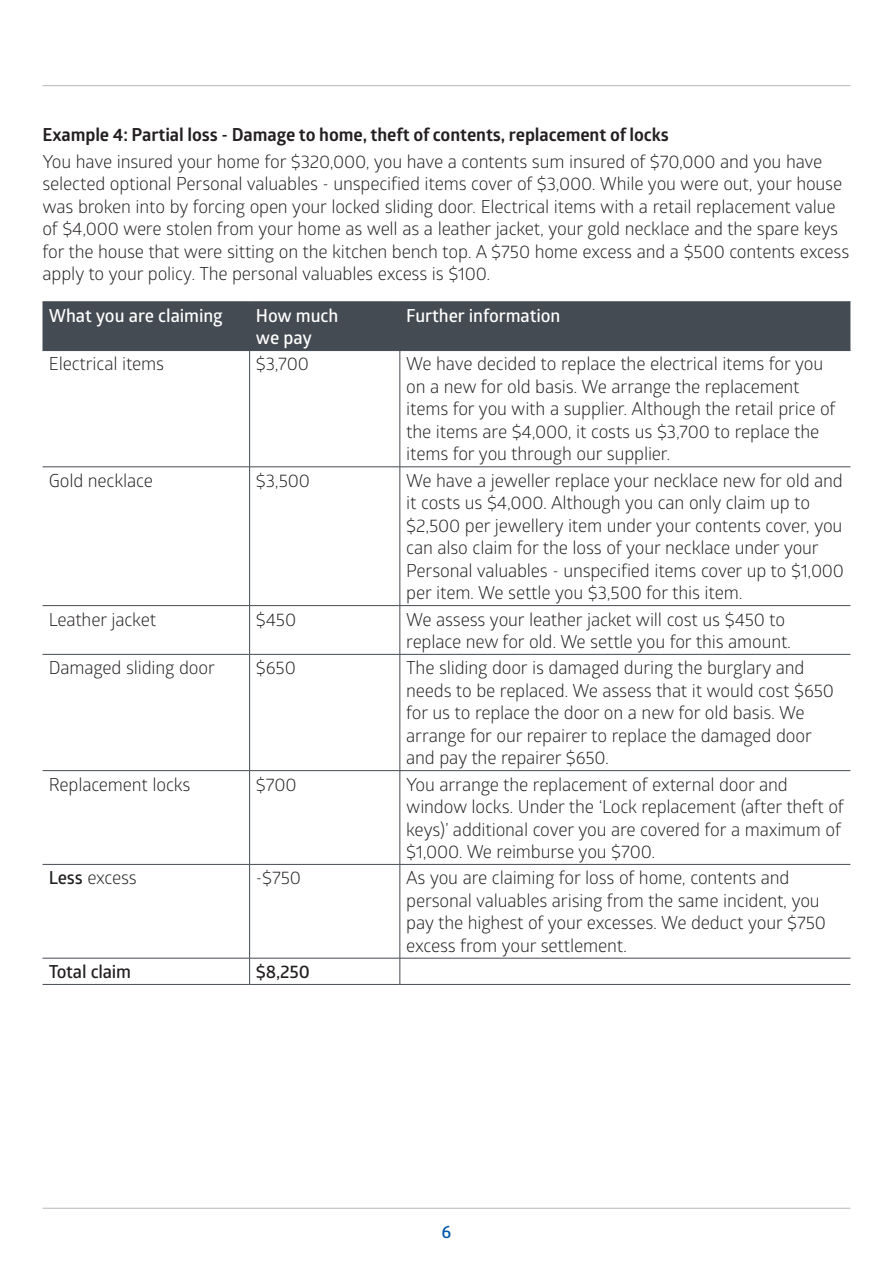
<style>
.page{position:relative;width:893px;height:1263px;background:#fff}
.page>*{position:absolute;margin:0;border:0;box-sizing:border-box;transform-origin:0 0}
.t1{font:18px/22.5px "Glober";letter-spacing:-.01em;color:#231f20}
.t2{font:700 18px "Glober";letter-spacing:-.005em;color:#231f20}
.t3{font:600 18px/22.5px "Glober";letter-spacing:-.005em;color:#fff}
.t4{font:600 18px "Glober";letter-spacing:-.01em;color:#231f20}
.t5{font:600 18px "Glober";color:#0058a9}
.s1{font-weight:600}
</style>
<div class="page">
<hr style="left:43px;top:85px;width:807px;height:1px;background:#bcbec0">
<hr style="left:43px;top:1208px;width:807px;height:1px;background:#bcbec0">
<div style="left:43px;top:303px;width:807px;height:47px;background:#454b52"></div>
<hr style="left:43px;top:302px;width:207px;height:1px;background:#454b52">
<hr style="left:250px;top:302px;width:150px;height:1px;background:#454b52">
<hr style="left:249px;top:302px;width:1px;height:48px;background:#454b52">
<hr style="left:400px;top:302px;width:450px;height:1px;background:#454b52">
<hr style="left:400px;top:302px;width:1px;height:48px;background:#454b52">
<hr style="left:43px;top:350px;width:207px;height:1px;background:#454b52">
<hr style="left:250px;top:350px;width:150px;height:1px;background:#454b52">
<hr style="left:249px;top:351px;width:1px;height:116px;background:#454b52">
<hr style="left:400px;top:350px;width:450px;height:1px;background:#454b52">
<hr style="left:400px;top:351px;width:1px;height:116px;background:#454b52">
<hr style="left:43px;top:467px;width:207px;height:1px;background:#454b52">
<hr style="left:250px;top:467px;width:150px;height:1px;background:#454b52">
<hr style="left:249px;top:467px;width:1px;height:138px;background:#454b52">
<hr style="left:400px;top:467px;width:450px;height:1px;background:#454b52">
<hr style="left:400px;top:467px;width:1px;height:138px;background:#454b52">
<hr style="left:43px;top:605px;width:207px;height:1px;background:#454b52">
<hr style="left:250px;top:605px;width:150px;height:1px;background:#454b52">
<hr style="left:249px;top:606px;width:1px;height:48px;background:#454b52">
<hr style="left:400px;top:605px;width:450px;height:1px;background:#454b52">
<hr style="left:400px;top:606px;width:1px;height:48px;background:#454b52">
<hr style="left:43px;top:654px;width:207px;height:1px;background:#454b52">
<hr style="left:250px;top:654px;width:150px;height:1px;background:#454b52">
<hr style="left:249px;top:654px;width:1px;height:116px;background:#454b52">
<hr style="left:400px;top:654px;width:450px;height:1px;background:#454b52">
<hr style="left:400px;top:654px;width:1px;height:116px;background:#454b52">
<hr style="left:43px;top:770px;width:207px;height:1px;background:#454b52">
<hr style="left:250px;top:770px;width:150px;height:1px;background:#454b52">
<hr style="left:249px;top:771px;width:1px;height:93px;background:#454b52">
<hr style="left:400px;top:770px;width:450px;height:1px;background:#454b52">
<hr style="left:400px;top:771px;width:1px;height:93px;background:#454b52">
<hr style="left:43px;top:864px;width:207px;height:1px;background:#454b52">
<hr style="left:250px;top:864px;width:150px;height:1px;background:#454b52">
<hr style="left:249px;top:864px;width:1px;height:94px;background:#454b52">
<hr style="left:400px;top:864px;width:450px;height:1px;background:#454b52">
<hr style="left:400px;top:864px;width:1px;height:94px;background:#454b52">
<hr style="left:43px;top:958px;width:207px;height:1px;background:#454b52">
<hr style="left:250px;top:958px;width:150px;height:1px;background:#454b52">
<svg style="left:249px;top:958px;width:1px;height:26px"></svg>
<hr style="left:400px;top:958px;width:450px;height:1px;background:#454b52">
<svg style="left:400px;top:958px;width:1px;height:26px"></svg>
<hr style="left:43px;top:984px;width:207px;height:1px;background:#454b52">
<hr style="left:250px;top:984px;width:150px;height:1px;background:#454b52">
<hr style="left:400px;top:984px;width:450px;height:1px;background:#454b52">
<p class="t2" style="left:43px;top:122px;width:628px">Example 4: Partial loss - Damage to home, theft of contents, replacement of locks</p>
<p class="t1" style="left:43px;top:149px;width:808px">You have insured your home for $320,000, you have a contents sum insured of $70,000 and you have selected optional Personal valuables - unspecified items cover of $3,000. While you were out, your house was broken into by forcing open your locked sliding door. Electrical items with a retail replacement value of $4,000 were stolen from your home as well as a leather jacket, your gold necklace and the spare keys for the house that were sitting on the kitchen bench top. A $750 home excess and a $500 contents excess apply to your policy. The personal valuables excess is $100.</p>
<p class="t3" style="left:49px;top:303px;width:175px">What you are claiming</p>
<p class="t3" style="left:256px;top:303px;width:84px">How much we pay</p>
<p class="t3" style="left:406px;top:303px;width:156px">Further information</p>
<p class="t1" style="left:49px;top:352px;width:117px">Electrical items</p>
<p class="t1" style="left:256px;top:352px;width:55px">$3,700</p>
<p class="t1" style="left:406px;top:352px;width:431px">We have decided to replace the electrical items for you on a new for old basis. We arrange the replacement items for you with a supplier. Although the retail price of the items are $4,000, it costs us $3,700 to replace the items for you through our supplier.</p>
<p class="t1" style="left:49px;top:468px;width:106px">Gold necklace</p>
<p class="t1" style="left:256px;top:468px;width:55px">$3,500</p>
<p class="t1" style="left:406px;top:468px;width:439px">We have a jeweller replace your necklace new for old and it costs us $4,000. Although you can only claim up to $2,500 per jewellery item under your contents cover, you can also claim for the loss of your necklace under your Personal valuables - unspecified items cover up to $1,000 per item. We settle you $3,500 for this item.</p>
<p class="t1" style="left:49px;top:607px;width:109px">Leather jacket</p>
<p class="t1" style="left:256px;top:607px;width:42px">$450</p>
<p class="t1" style="left:406px;top:607px;width:386px">We assess your leather jacket will cost us $450 to replace new for old. We settle you for this amount.</p>
<p class="t1" style="left:49px;top:656px;width:168px">Damaged sliding door</p>
<p class="t1" style="left:256px;top:656px;width:41px">$650</p>
<p class="t1" style="left:406px;top:656px;width:429px">The sliding door is damaged during the burglary and needs to be replaced. We assess that it would cost $650 for us to replace the door on a new for old basis. We arrange for our repairer to replace the damaged door and pay the repairer $650.</p>
<p class="t1" style="left:49px;top:772px;width:143px">Replacement locks</p>
<p class="t1" style="left:256px;top:772px;width:42px">$700</p>
<p class="t1" style="left:406px;top:772px;width:439px">You arrange the replacement of external door and window locks. Under the ‘Lock replacement (after theft of keys)’ additional cover you are covered for a maximum of $1,000. We reimburse you $700.</p>
<p class="t1" style="left:49px;top:866px;width:90px"><span class="s1">Less</span> excess</p>
<p class="t1" style="left:256px;top:866px;width:47px">-$750</p>
<p class="t1" style="left:406px;top:866px;width:421px">As you are claiming for loss of home, contents and personal valuables arising from the same incident, you pay the highest of your excesses. We deduct your $750 excess from your settlement.</p>
<p class="t4" style="left:49px;top:959px;width:84px">Total claim</p>
<p class="t4" style="left:256px;top:959px;width:55px">$8,250</p>
<p class="t5" style="left:441px;top:1219px;width:11px">6</p>
</div>
